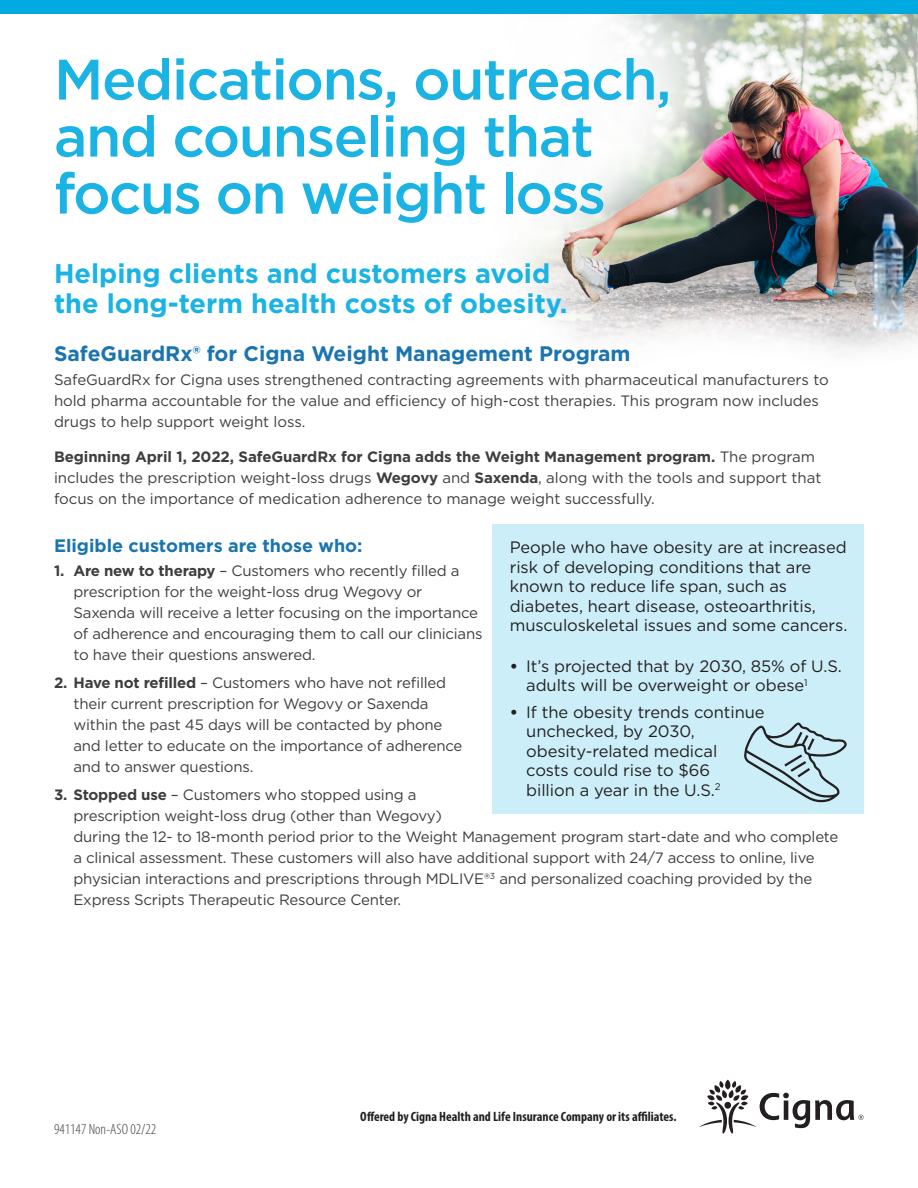
<style>
.page{position:relative;width:918px;height:1188px;background:#fff}
.page>*{position:absolute;margin:0;border:0;box-sizing:border-box;transform-origin:0 0}
.t1{font:500 57px/57px "Gotham";letter-spacing:-.025em;color:#1ab3e3}
.t2{font:700 27px/30px "Gotham";color:#1ab3e3}
.t3{font:700 21px "Gotham";color:#1a74af}
.t4{font:700 18px "Gotham";color:#1a74af}
.t5{font:16.5px/19.5px "Gotham";letter-spacing:-.005em;color:#231f20}
.t6{font:15px/21px "Gotham";letter-spacing:-.015em;color:#3e3e3f}
.t7{font:300 condensed 15px "Myriad Pro";color:#3e3e3f}
.t8{font:700 condensed 13.5px "Myriad Pro";color:#231f20}
.s1{font-weight:700}
</style>
<div class="page">
<img style="left:517px;top:14px;width:401px;height:340px">
<div style="left:0;top:0;width:918px;height:14px;background:#00aae0"></div>
<svg style="left:699px;top:1080px;width:165px;height:54px"></svg>
<div style="left:493px;top:524px;width:371px;height:289px;background:#cceef9"></div>
<svg style="left:744px;top:722px;width:103px;height:80px"></svg>
<p class="t1" style="left:54px;top:50px;width:619px">Medications, outreach, and counseling that focus on weight loss</p>
<p class="t2" style="left:54px;top:258px;width:515px">Helping clients and customers avoid the long-term health costs of obesity.</p>
<p class="t3" style="left:54px;top:340px;width:578px">SafeGuardRx® for Cigna Weight Management Program</p>
<p class="t6" style="left:54px;top:369px;width:776px">SafeGuardRx for Cigna uses strengthened contracting agreements with pharmaceutical manufacturers to hold pharma accountable for the value and efficiency of high-cost therapies. This program now includes drugs to help support weight loss.</p>
<p class="t6" style="left:54px;top:446px;width:769px"><span class="s1">Beginning April 1, 2022, SafeGuardRx for Cigna adds the Weight Management program.</span> The program includes the prescription weight-loss drugs <span class="s1">Wegovy</span> and <span class="s1">Saxenda</span>, along with the tools and support that focus on the importance of medication adherence to manage weight successfully.</p>
<p class="t4" style="left:54px;top:534px;width:310px">Eligible customers are those who:</p>
<p class="t6" style="left:74px;top:560px;width:411px;text-indent:-20px"><span class="s1">1. Are new to therapy</span> – Customers who recently filled a prescription for the weight-loss drug Wegovy or Saxenda will receive a letter focusing on the importance of adherence and encouraging them to call our clinicians to have their questions answered.</p>
<p class="t6" style="left:74px;top:672px;width:390px;text-indent:-20px"><span class="s1">2. Have not refilled</span> – Customers who have not refilled their current prescription for Wegovy or Saxenda within the past 45 days will be contacted by phone and letter to educate on the importance of adherence and to answer questions.</p>
<p class="t6" style="left:74px;top:784px;width:766px;text-indent:-20px"><span class="s1">3. Stopped use</span> – Customers who stopped using a<br>prescription weight-loss drug (other than Wegovy)<br>during the 12- to 18-month period prior to the Weight Management program start-date and who complete a clinical assessment. These customers will also have additional support with 24/7 access to online, live physician interactions and prescriptions through MDLIVE®<sup>3</sup> and personalized coaching provided by the Express Scripts Therapeutic Resource Center.</p>
<p class="t5" style="left:510px;top:537px;width:339px">People who have obesity are at increased risk of developing conditions that are known to reduce life span, such as diabetes, heart disease, osteoarthritis, musculoskeletal issues and some cancers.</p>
<p class="t5" style="left:526px;top:656px;width:317px;text-indent:-16px"><span class="s1">•</span> It’s projected that by 2030, 85% of U.S. adults will be overweight or obese<sup>1</sup></p>
<p class="t5" style="left:526px;top:702px;width:240px;text-indent:-16px"><span class="s1">•</span> If the obesity trends continue unchecked, by 2030, obesity-related medical<br>costs could rise to $66<br>billion a year in the U.S.<sup>2</sup></p>
<p class="t7" style="left:54px;top:1121px;width:104px">941147 Non-ASO 02/22</p>
<p class="t8" style="left:360px;top:1108px;width:318px">Offered by Cigna Health and Life Insurance Company or its affiliates.</p>
</div>
